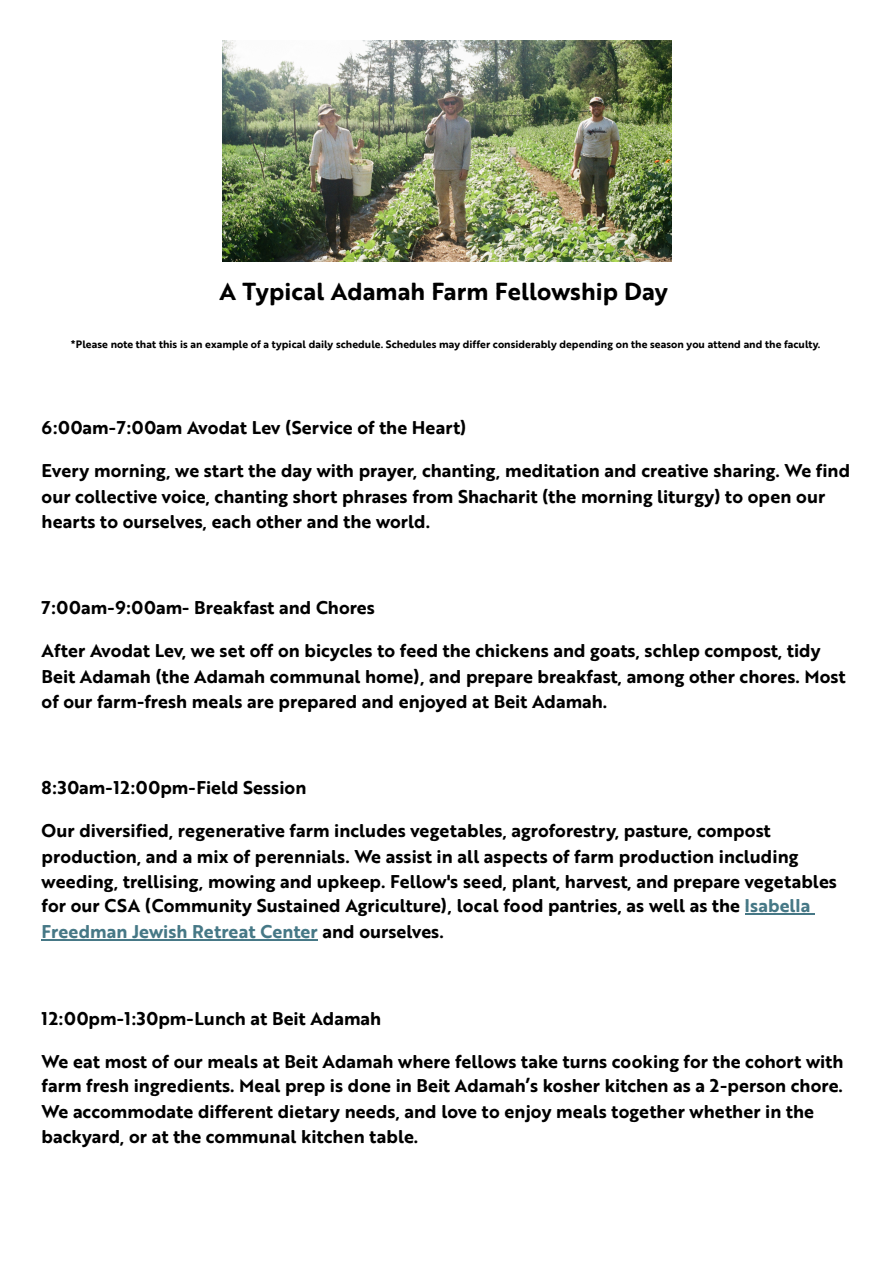
<style>
.page{position:relative;width:894px;height:1263px;background:#fff}
.page>*{position:absolute;margin:0;border:0;box-sizing:border-box;transform-origin:0 0}
.t1{font:700 24px "Brother 1816 Printed";color:#000}
.t2{font:700 18px/25.3px "Brother 1816 Printed";color:#000}
.t3{font:700 10.5px "Brother 1816 Printed";color:#000}
.s1{color:#467886}
</style>
<div class="page">
<hr style="left:744px;top:914px;width:66px;height:1px;background:#467886">
<hr style="left:42px;top:939px;width:276px;height:2px;background:#467886">
<img style="left:223px;top:40px;width:447px;height:221px">
<h1 class="t1" style="left:219px;top:282px;width:450px">A Typical Adamah Farm Fellowship Day</h1>
<p class="t3" style="left:71px;top:340px;width:751px">*Please note that this is an example of a typical daily schedule. Schedules may differ considerably depending on the season you attend and the faculty.</p>
<h2 class="t2" style="left:42px;top:417px;width:426px">6:00am-7:00am Avodat Lev (Service of the Heart)</h2>
<p class="t2" style="left:42px;top:460px;width:809px">Every morning, we start the day with prayer, chanting, meditation and creative sharing. We find our collective voice, chanting short phrases from Shacharit (the morning liturgy) to open our hearts to ourselves, each other and the world.</p>
<h2 class="t2" style="left:42px;top:597px;width:335px">7:00am-9:00am- Breakfast and Chores</h2>
<p class="t2" style="left:42px;top:640px;width:805px">After Avodat Lev, we set off on bicycles to feed the chickens and goats, schlep compost, tidy<br>Beit Adamah (the Adamah communal home), and prepare breakfast, among other chores. Most of our farm-fresh meals are prepared and enjoyed at Beit Adamah.</p>
<h2 class="t2" style="left:42px;top:777px;width:266px">8:30am-12:00pm-Field Session</h2>
<p class="t2" style="left:42px;top:820px;width:796px">Our diversified, regenerative farm includes vegetables, agroforestry, pasture, compost production, and a mix of perennials. We assist in all aspects of farm production including weeding, trellising, mowing and upkeep. Fellow's seed, plant, harvest, and prepare vegetables for our CSA (Community Sustained Agriculture), local food pantries, as well as the <span class="s1">Isabella Freedman Jewish Retreat Center</span> and ourselves.</p>
<h2 class="t2" style="left:42px;top:1008px;width:341px">12:00pm-1:30pm-Lunch at Beit Adamah</h2>
<p class="t2" style="left:42px;top:1050px;width:803px">We eat most of our meals at Beit Adamah where fellows take turns cooking for the cohort with farm fresh ingredients. Meal prep is done in Beit Adamah’s kosher kitchen as a 2-person chore.<br>We accommodate different dietary needs, and love to enjoy meals together whether in the backyard, or at the communal kitchen table.</p>
</div>
